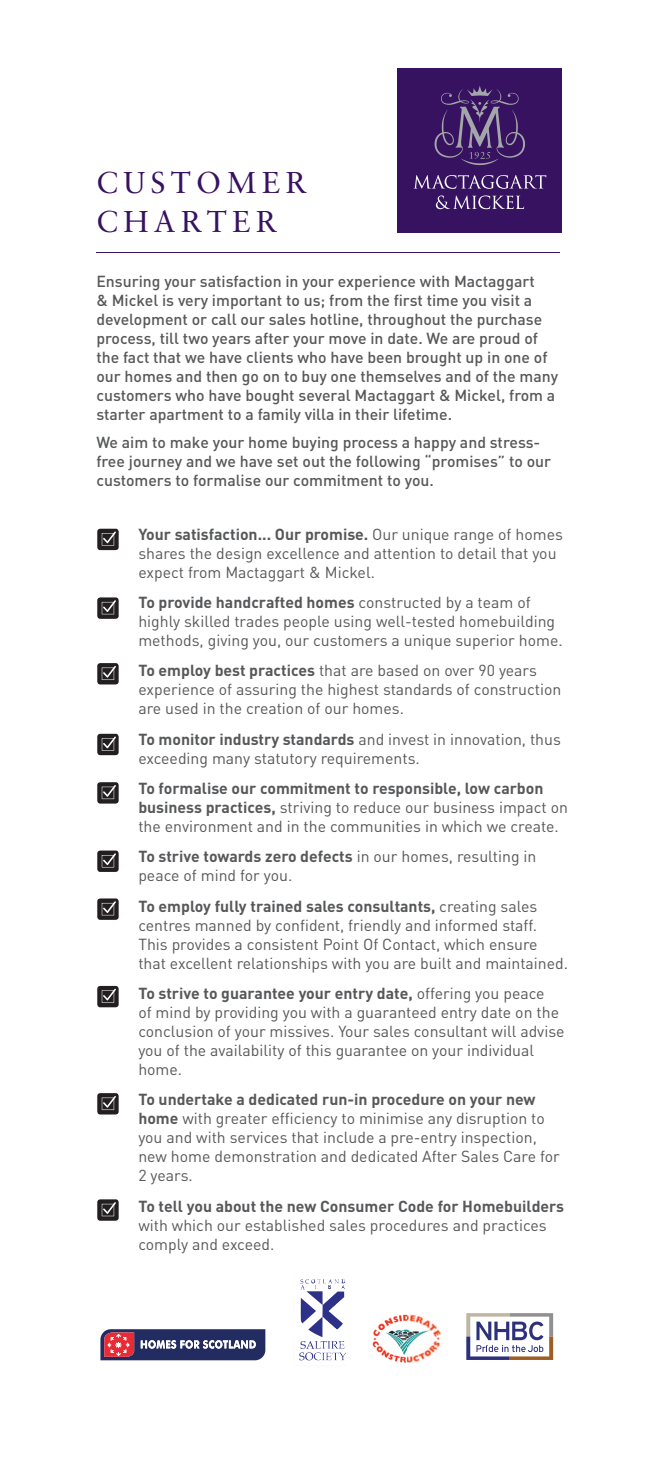
<style>
.page{position:relative;width:645px;height:1474px;background:#fff}
.page>*{position:absolute;margin:0;border:0;box-sizing:border-box;transform-origin:0 0}
.t1{font:30.1px/39.7px "Sabon";letter-spacing:.175em;color:#371260}
.t2{font:15.75px/18.9px "DIN";color:#57585a}
.t3{font:500 15.75px/18.9px "DIN";color:#57585a}
.t4{font:700 15.75px "DIN";color:#57585a}
.s1{font-weight:700}
</style>
<div class="page">
<hr style="left:96px;top:252px;width:464px;height:1px;background:#371260">
<div style="left:97px;top:528px;width:22px;height:22px;background:#231f20;border-radius:3px"></div>
<svg style="left:102px;top:531px;width:14px;height:14px"></svg>
<div style="left:97px;top:597px;width:22px;height:22px;background:#231f20;border-radius:3px"></div>
<svg style="left:102px;top:600px;width:14px;height:14px"></svg>
<div style="left:97px;top:663px;width:22px;height:21px;background:#231f20;border-radius:3px"></div>
<svg style="left:102px;top:666px;width:14px;height:14px"></svg>
<div style="left:97px;top:733px;width:22px;height:22px;background:#231f20;border-radius:3px"></div>
<svg style="left:102px;top:736px;width:14px;height:14px"></svg>
<div style="left:97px;top:782px;width:22px;height:21px;background:#231f20;border-radius:3px"></div>
<svg style="left:102px;top:785px;width:14px;height:14px"></svg>
<div style="left:97px;top:850px;width:22px;height:22px;background:#231f20;border-radius:3px"></div>
<svg style="left:102px;top:853px;width:14px;height:14px"></svg>
<svg style="left:97px;top:898px;width:22px;height:21px"></svg>
<svg style="left:102px;top:901px;width:14px;height:14px"></svg>
<div style="left:97px;top:985px;width:22px;height:22px;background:#231f20;border-radius:3px"></div>
<svg style="left:102px;top:988px;width:14px;height:14px"></svg>
<div style="left:97px;top:1093px;width:22px;height:21px;background:#231f20;border-radius:3px"></div>
<svg style="left:102px;top:1096px;width:14px;height:14px"></svg>
<svg style="left:97px;top:1199px;width:22px;height:21px"></svg>
<svg style="left:102px;top:1201px;width:14px;height:15px"></svg>
<svg style="left:466px;top:1313px;width:87px;height:46px"></svg>
<svg style="left:100px;top:1329px;width:165px;height:31px;background:#5b4c74"></svg>
<svg style="left:299px;top:1279px;width:47px;height:82px"></svg>
<img style="left:372px;top:1314px;width:69px;height:49px">
<div style="left:398px;top:68px;width:164px;height:164px;background:#371260"></div>
<svg style="left:414px;top:175px;width:132px;height:14px"></svg>
<svg style="left:436px;top:195px;width:88px;height:14px"></svg>
<svg style="left:434px;top:86px;width:91px;height:79px"></svg>
<img style="left:311px;top:1279px;width:34px;height:4px">
<h1 class="t1" style="left:96px;top:162px;width:212px">CUSTOMER<br>CHARTER</h1>
<p class="t3" style="left:96px;top:271px;width:463px">Ensuring your satisfaction in your experience with Mactaggart<br>&amp; Mickel is very important to us; from the first time you visit a development or call our sales hotline, throughout the purchase process, till two years after your move in date. We are proud of the fact that we have clients who have been brought up in one of our homes and then go on to buy one themselves and of the many customers who have bought several Mactaggart &amp; Mickel, from a starter apartment to a family villa in their lifetime.</p>
<p class="t3" style="left:96px;top:432px;width:456px">We aim to make your home buying process a happy and stress&shy;free journey and we have set out the following “promises” to our customers to formalise our commitment to you.</p>
<p class="t2" style="left:138px;top:524px;width:426px"><span class="s1">Your satisfaction... Our promise.</span> Our unique range of homes shares the design excellence and attention to detail that you expect from Mactaggart &amp; Mickel.</p>
<p class="t2" style="left:138px;top:592px;width:426px"><span class="s1">To provide handcrafted homes</span> constructed by a team of highly skilled trades people using well-tested homebuilding methods, giving you, our customers a unique superior home.</p>
<p class="t2" style="left:138px;top:661px;width:425px"><span class="s1">To employ best practices</span> that are based on over 90 years experience of assuring the highest standards of construction are used in the creation of our homes.</p>
<p class="t2" style="left:138px;top:729px;width:424px"><span class="s1">To monitor industry standards</span> and invest in innovation, thus exceeding many statutory requirements.</p>
<p class="t2" style="left:138px;top:778px;width:431px"><span class="s1">To formalise our commitment to responsible, low carbon business practices,</span> striving to reduce our business impact on the environment and in the communities in which we create.</p>
<p class="t2" style="left:138px;top:847px;width:400px"><span class="s1">To strive towards zero defects</span> in our homes, resulting in peace of mind for you.</p>
<p class="t2" style="left:138px;top:896px;width:431px"><span class="s1">To employ fully trained sales consultants,</span> creating sales centres manned by confident, friendly and informed staff.<br>This provides a consistent Point Of Contact, which ensure that excellent relationships with you are built and maintained.</p>
<p class="t2" style="left:138px;top:983px;width:428px"><span class="s1">To strive to guarantee your entry date,</span> offering you peace<br>of mind by providing you with a guaranteed entry date on the conclusion of your missives. Your sales consultant will advise you of the availability of this guarantee on your individual home.</p>
<p class="t2" style="left:138px;top:1089px;width:423px"><span class="s1">To undertake a dedicated run-in procedure on your new home</span> with greater efficiency to minimise any disruption to you and with services that include a pre-entry inspection, new home demonstration and dedicated After Sales Care for 2 years.</p>
<p class="t4" style="left:138px;top:1195px;width:427px">To tell you about the new Consumer Code for Homebuilders</p>
<p class="t2" style="left:138px;top:1215px;width:410px">with which our established sales procedures and practices comply and exceed.</p>
</div>
